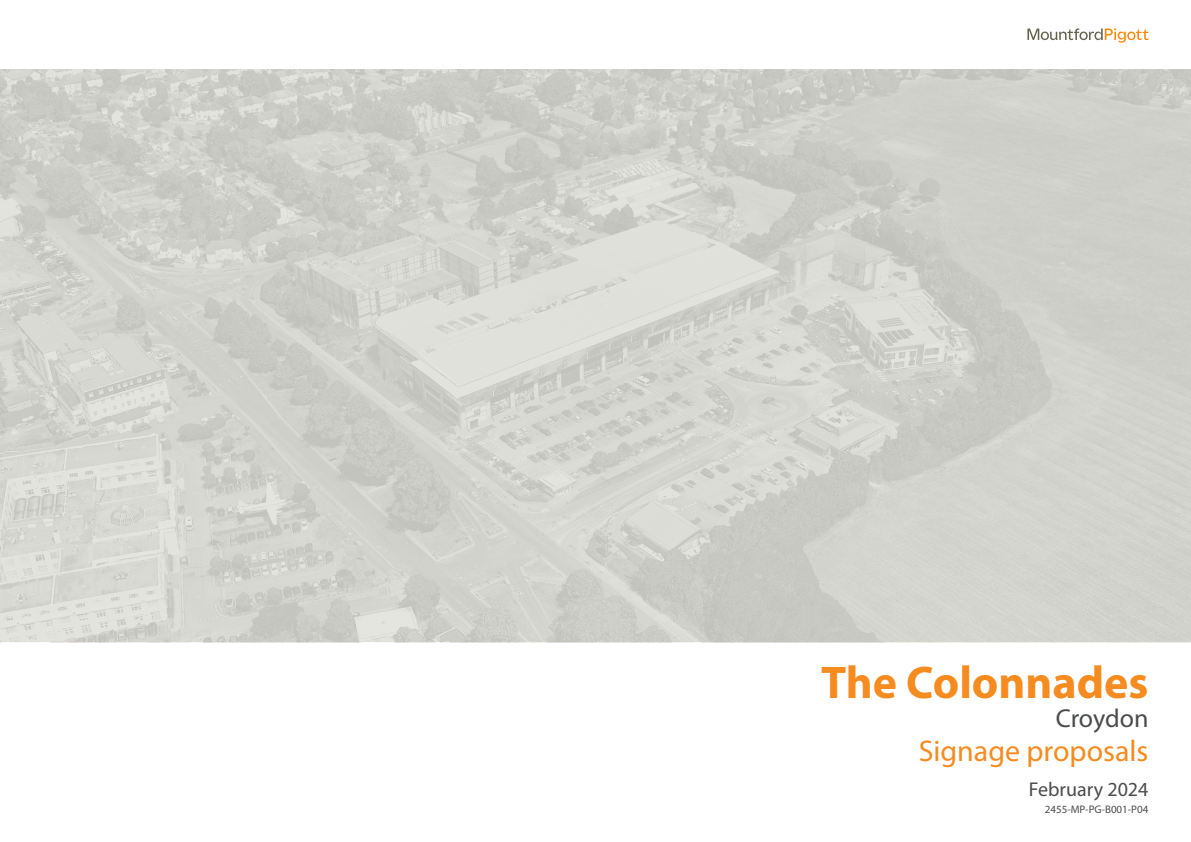
<style>
.page{position:relative;width:1191px;height:842px;background:#fff}
.page>*{position:absolute;margin:0;border:0;box-sizing:border-box;transform-origin:0 0}
.Main_Chapter_heading{font:700 46px "Myriad Pro";color:#f68b1f}
.Main_Chapter_heading-2{font:30px "Myriad Pro";color:#f68b1f}
.Main_Chapter_heading-3{font:26px "Myriad Pro";letter-spacing:-.005em;color:#4b4c4d}
.Main_Chapter_heading-4{font:20px "Myriad Pro";color:#4b4c4d}
.Master_page_text{font:11px "Myriad Pro";color:#4b4c4d}
</style>
<div class="page">
<svg style="left:1027px;top:28px;width:121px;height:15px"></svg>
<img style="left:0;top:69px;width:1191px;height:574px">
<p class="Main_Chapter_heading" style="left:821px;top:653px;width:329px">The Colonnades</p>
<p class="Main_Chapter_heading-3" style="left:1055px;top:702px;width:94px">Croydon</p>
<p class="Main_Chapter_heading-2" style="left:918px;top:732px;width:231px">Signage proposals</p>
<p class="Main_Chapter_heading-4" style="left:1029px;top:777px;width:121px">February 2024</p>
<p class="Master_page_text" style="left:1044px;top:803px;width:105px">2455-MP-PG-B001-P04</p>
</div>
